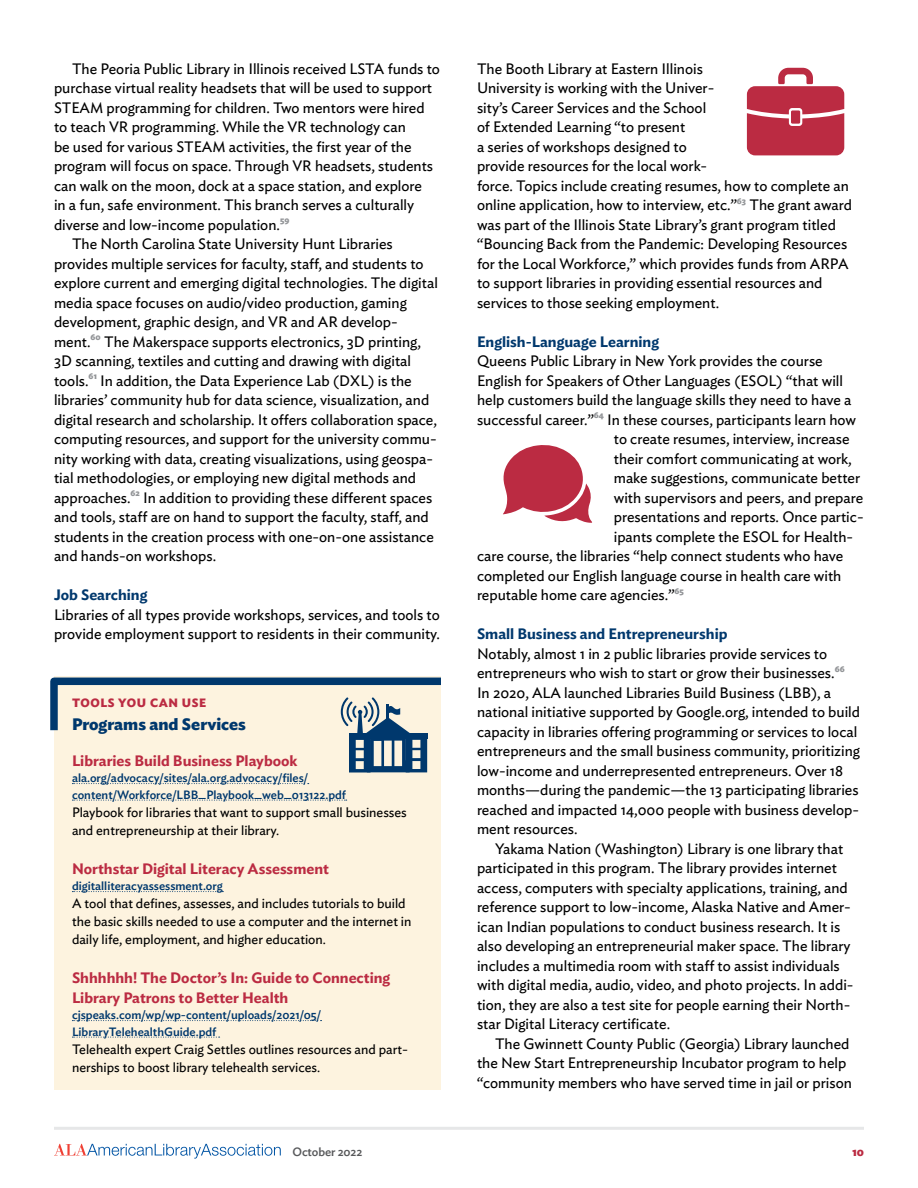
<style>
.page{position:relative;width:918px;height:1188px;background:#fff}
.page>*{position:absolute;margin:0;border:0;box-sizing:border-box;transform-origin:0 0}
.Box_H1_-_TOOLS{font:700 16.5px "Ideal Sans";color:#00386d}
.P1{font:15px/19.5px "Ideal Sans";color:#000}
.Box_h2{font:600 15px/19.5px "Ideal Sans";color:#bb2b42}
.t1{font:600 15px "Ideal Sans";color:#00386d}
.P1_box{font:13.5px/18px "Ideal Sans";color:#000}
.box_url{font:500 12px/16.5px "Ideal Sans";color:#00386d}
.TOOLS{font:700 12px "Ideal Sans";letter-spacing:.05em;color:#bb2b42}
.t2{font:500 12px "Ideal Sans";letter-spacing:-.01em;color:#58595b}
</style>
<div class="page">
<hr style="left:54px;top:1127px;width:810px;height:3px;background:#e6e7e8">
<svg style="left:54px;top:1144px;width:227px;height:15px"></svg>
<div style="left:54px;top:677px;width:387px;height:413px;background:#fdf3df"></div>
<svg style="left:72px;top:783px;width:237px;height:1px"></svg>
<svg style="left:72px;top:800px;width:275px;height:1px"></svg>
<svg style="left:72px;top:891px;width:151px;height:1px"></svg>
<svg style="left:72px;top:1020px;width:250px;height:1px"></svg>
<svg style="left:72px;top:1037px;width:148px;height:1px"></svg>
<svg style="left:50px;top:676px;width:391px;height:96px"></svg>
<div style="left:349px;top:733px;width:78px;height:6px;background:#00386d"></div>
<svg style="left:747px;top:68px;width:97px;height:87px"></svg>
<p class="P1" style="left:54px;top:57px;width:388px;text-indent:18px">The Peoria Public Library in Illinois received LSTA funds to purchase virtual reality headsets that will be used to support STEAM programming for children. Two mentors were hired to teach VR programming. While the VR technology can<br>be used for various STEAM activities, the first year of the program will focus on space. Through VR headsets, students can walk on the moon, dock at a space station, and explore<br>in a fun, safe environment. This branch serves a culturally diverse and low-income population.<sup>59</sup></p>
<p class="P1" style="left:54px;top:233px;width:385px;text-indent:18px">The North Carolina State University Hunt Libraries provides multiple services for faculty, staff, and students to explore current and emerging digital technologies. The digital media space focuses on audio/video production, gaming development, graphic design, and VR and AR develop&shy;ment.<sup>60</sup> The Makerspace supports electronics, 3D printing, 3D scanning, textiles and cutting and drawing with digital tools.<sup>61</sup> In addition, the Data Experience Lab (DXL) is the libraries’ community hub for data science, visualization, and digital research and scholarship. It offers collaboration space, computing resources, and support for the university commu&shy;nity working with data, creating visualizations, using geospa&shy;tial methodologies, or employing new digital methods and approaches.<sup>62</sup> In addition to providing these different spaces and tools, staff are on hand to support the faculty, staff, and students in the creation process with one-on-one assistance and hands-on workshops.</p>
<h4 class="t1" style="left:54px;top:583px;width:95px">Job Searching</h4>
<p class="P1" style="left:54px;top:603px;width:387px">Libraries of all types provide workshops, services, and tools to provide employment support to residents in their community.</p>
<p class="TOOLS" style="left:72px;top:694px;width:136px">TOOLS YOU CAN USE</p>
<p class="Box_H1_-_TOOLS" style="left:72px;top:711px;width:175px">Programs and Services</p>
<p class="Box_h2" style="left:72px;top:750px;width:227px">Libraries Build Business Playbook</p>
<p class="box_url" style="left:72px;top:769px;width:276px">ala.org/advocacy/sites/ala.org.advocacy/files/ content/Workforce/LBB_Playbook_web_013122.pdf</p>
<p class="P1_box" style="left:72px;top:802px;width:336px">Playbook for libraries that want to support small businesses and entrepreneurship at their library.</p>
<p class="Box_h2" style="left:72px;top:858px;width:259px">Northstar Digital Literacy Assessment</p>
<p class="box_url" style="left:72px;top:877px;width:152px">digitalliteracyassessment.org</p>
<p class="P1_box" style="left:72px;top:894px;width:341px">A tool that defines, assesses, and includes tutorials to build the basic skills needed to use a computer and the internet in daily life, employment, and higher education.</p>
<p class="Box_h2" style="left:72px;top:967px;width:320px">Shhhhhh! The Doctor’s In: Guide to Connecting<br>Library Patrons to Better Health</p>
<p class="box_url" style="left:72px;top:1006px;width:250px">cjspeaks.com/wp/wp-content/uploads/2021/05/<br>LibraryTelehealthGuide.pdf</p>
<p class="P1_box" style="left:72px;top:1039px;width:338px">Telehealth expert Craig Settles outlines resources and part&shy;nerships to boost library telehealth services.</p>
<p class="P1" style="left:477px;top:57px;width:376px">The Booth Library at Eastern Illinois<br>University is working with the Univer-<br>sity’s Career Services and the School<br>of Extended Learning “to present<br>a series of workshops designed to<br>provide resources for the local work-<br>force. Topics include creating resumes, how to complete an online application, how to interview, etc.”<sup>63</sup> The grant award was part of the Illinois State Library’s grant program titled “Bouncing Back from the Pandemic: Developing Resources for the Local Workforce,” which provides funds from ARPA to support libraries in providing essential resources and services to those seeking employment.</p>
<h4 class="t1" style="left:477px;top:329px;width:184px">English-Language Learning</h4>
<p class="P1" style="left:477px;top:350px;width:347px">Queens Public Library in New York provides the course</p>
<p class="P1" style="left:477px;top:369px;width:368px">English for Speakers of Other Languages (ESOL) “that will</p>
<p class="P1" style="left:477px;top:389px;width:376px">help customers build the language skills they need to have a</p>
<p class="P1" style="left:477px;top:408px;width:381px">successful career.”<sup>64</sup> In these courses, participants learn how</p>
<p class="P1" style="left:614px;top:428px;width:237px">to create resumes, interview, increase</p>
<p class="P1" style="left:614px;top:447px;width:239px">their comfort communicating at work,</p>
<p class="P1" style="left:614px;top:467px;width:248px">make suggestions, communicate better</p>
<p class="P1" style="left:614px;top:486px;width:251px">with supervisors and peers, and prepare</p>
<p class="P1" style="left:614px;top:506px;width:251px">presentations and reports. Once partic-</p>
<p class="P1" style="left:614px;top:525px;width:241px">ipants complete the ESOL for Health-</p>
<p class="P1" style="left:477px;top:545px;width:368px">care course, the libraries “help connect students who have</p>
<p class="P1" style="left:477px;top:564px;width:366px">completed our English language course in health care with</p>
<p class="P1" style="left:477px;top:584px;width:208px">reputable home care agencies.”<sup>65</sup></p>
<h4 class="t1" style="left:477px;top:622px;width:252px">Small Business and Entrepreneurship</h4>
<p class="P1" style="left:477px;top:642px;width:385px">Notably, almost 1 in 2 public libraries provide services to entrepreneurs who wish to start or grow their businesses.<sup>66<br></sup>In 2020, ALA launched Libraries Build Business (LBB), a national initiative supported by Google.org, intended to build capacity in libraries offering programming or services to local entrepreneurs and the small business community, prioritizing low-income and underrepresented entrepreneurs. Over 18 months—during the pandemic—the 13 participating libraries reached and impacted 14,000 people with business develop&shy;ment resources.</p>
<p class="P1" style="left:477px;top:837px;width:378px;text-indent:18px">Yakama Nation (Washington) Library is one library that participated in this program. The library provides internet access, computers with specialty applications, training, and reference support to low-income, Alaska Native and Amer&shy;ican Indian populations to conduct business research. It is also developing an entrepreneurial maker space. The library includes a multimedia room with staff to assist individuals with digital media, audio, video, and photo projects. In addi&shy;tion, they are also a test site for people earning their North&shy;star Digital Literacy certificate.</p>
<p class="P1" style="left:477px;top:1032px;width:376px;text-indent:18px">The Gwinnett County Public (Georgia) Library launched the New Start Entrepreneurship Incubator program to help “community members who have served time in jail or prison</p>
<p class="t2" style="left:292px;top:1142px;width:71px">October 2022</p>
<p class="TOOLS" style="left:852px;top:1142px;width:13px">10</p>
</div>
